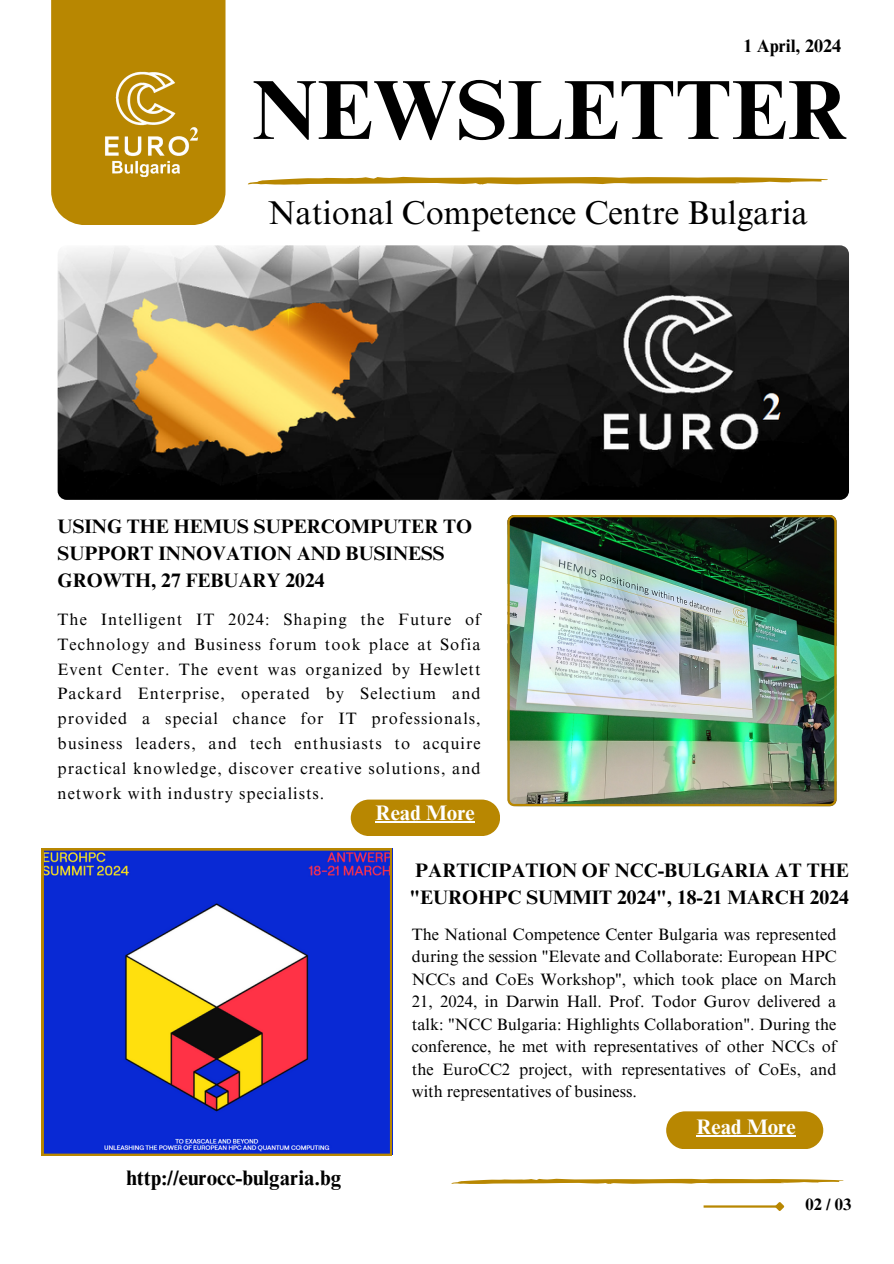
<style>
.page{position:relative;width:894px;height:1264px;background:#fff}
.page>*{position:absolute;margin:0;border:0;box-sizing:border-box;transform-origin:0 0}
.t1{font:700 84px "Times NRMT Pro";color:#000}
.t2{font:33px "Times NRMT Pro";color:#000}
.t3{font:700 21px "Times NRMT Pro";color:#000}
.t4{font:700 21px "Times NRMT Pro";color:#fff}
.t5{font:700 19.5px/27px "Times NRMT Pro";color:#000;text-align:center}
.t6{font:700 18px "Times NRMT Pro";color:#000}
.t7{font:16.5px/24.8px "Times NRMT Pro";letter-spacing:.03em;color:#000;text-align:justify}
.t8{font:700 16.5px "Times NRMT Pro";color:#000}
</style>
<div class="page">
<img style="left:58px;top:245px;width:790px;height:254px">
<div style="left:51px;top:0;width:174px;height:225px;background:#b88701"></div>
<hr style="left:703px;top:1205px;width:73px;height:2px;background:#b88701">
<svg style="left:773px;top:1202px;width:12px;height:9px"></svg>
<img style="left:51px;top:47px;width:175px;height:135px">
<svg style="left:248px;top:177px;width:579px;height:7px;background:#c7a037"></svg>
<svg style="left:451px;top:1178px;width:392px;height:6px"></svg>
<div style="left:666px;top:1111px;width:157px;height:38px;background:#b88701;border-radius:19px"></div>
<hr style="left:696px;top:1135px;width:99px;height:1px;background:#fff">
<svg style="left:350px;top:799px;width:150px;height:37px;background:#be9118"></svg>
<hr style="left:375px;top:821px;width:99px;height:1px;background:#fff">
<svg style="left:42px;top:848px;width:350px;height:307px;background:#474bb2"></svg>
<img style="left:507px;top:515px;width:329px;height:291px">
<p class="t6" style="left:743px;top:39px;width:99px">1 April, 2024</p>
<h1 class="t1" style="left:252px;top:79px;width:597px">NEWSLETTER</h1>
<h2 class="t2" style="left:268px;top:200px;width:541px">National Competence Centre Bulgaria</h2>
<p class="t5" style="left:58px;top:515px;width:416px;text-align:left">USING THE HEMUS SUPERCOMPUTER TO<br>SUPPORT INNOVATION AND BUSINESS<br>GROWTH, 27 FEBUARY 2024</p>
<p class="t7" style="left:58px;top:609px;width:424px">The Intelligent IT 2024: Shaping the Future of Technology and Business forum took place at Sofia Event Center. The event was organized by Hewlett Packard Enterprise, operated by Selectium and provided a special chance for IT professionals, business leaders, and tech enthusiasts to acquire practical knowledge, discover creative solutions, and network with industry specialists.</p>
<p class="t4" style="left:375px;top:805px;width:101px">Read More</p>
<p class="t5" style="left:409px;top:859px;width:441px">PARTICIPATION OF NCC-BULGARIA AT THE "EUROHPC SUMMIT 2024", 18-21 MARCH 2024</p>
<p class="t7" style="left:412px;top:924px;width:426px;line-height:22.5px">The National Competence Center Bulgaria was represented during the session "Elevate and Collaborate: European HPC NCCs and CoEs Workshop", which took place on March 21, 2024, in Darwin Hall. Prof. Todor Gurov delivered a talk: "NCC Bulgaria: Highlights Collaboration". During the conference, he met with representatives of other NCCs of the EuroCC2 project, with representatives of CoEs, and with representatives of business.</p>
<p class="t3" style="left:126px;top:1169px;width:216px">http://eurocc-bulgaria.bg</p>
<p class="t4" style="left:696px;top:1119px;width:101px">Read More</p>
<p class="t8" style="left:805px;top:1197px;width:47px">02 / 03</p>
</div>
